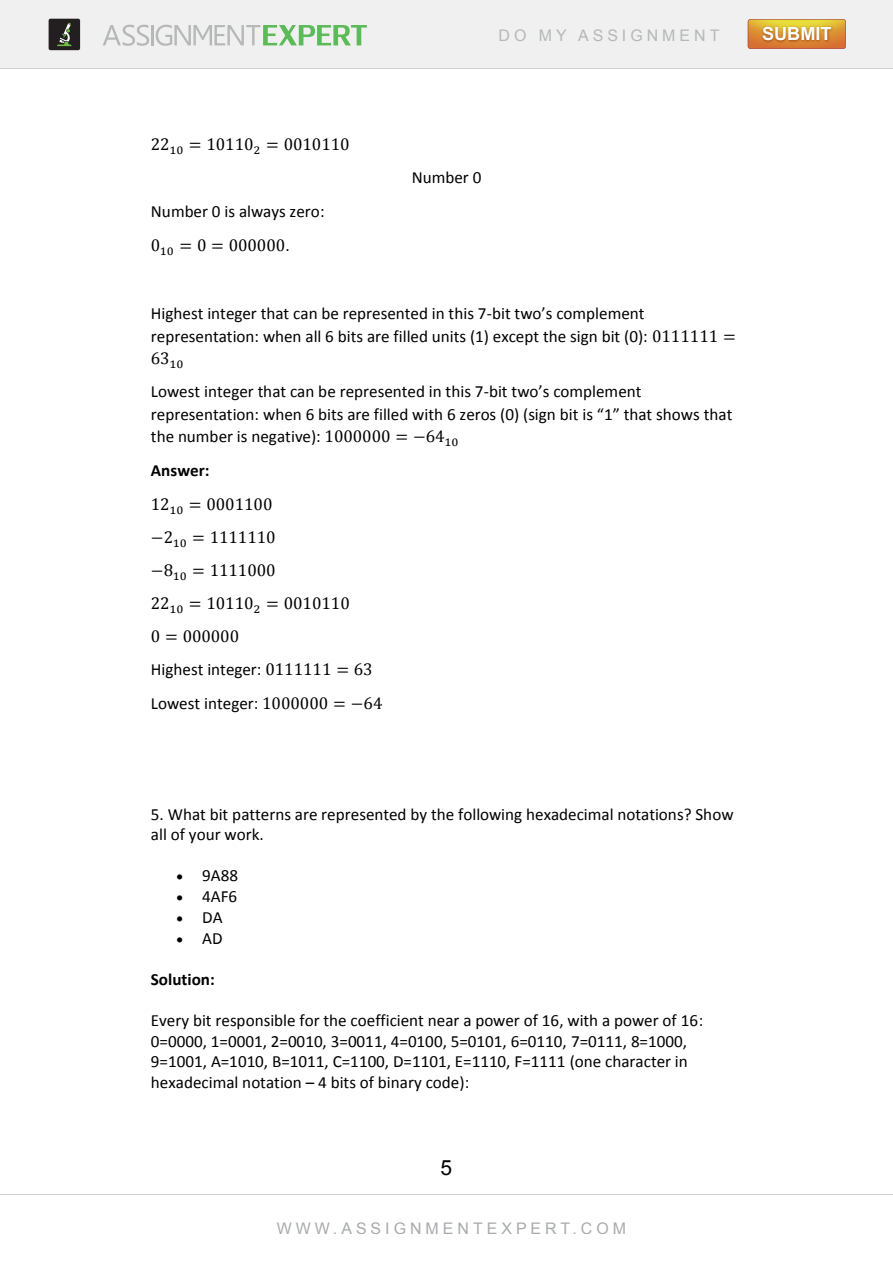
<style>
.page{position:relative;width:893px;height:1263px;background:#fff}
.page>*{position:absolute;margin:0;border:0;box-sizing:border-box;transform-origin:0 0}
.t1{font:21px "Arial";color:#000}
.t2{font:700 18.15px "Arial";color:#fff}
.t3{font:17.1px/20.9px "Calibri";color:#000}
.t4{font:17.1px/33px "Cambria Math";letter-spacing:-.005em;color:#000}
.t5{font:700 17.1px "Calibri";color:#000}
.t6{font:15.9px "Arial";letter-spacing:.25em;color:#a9aaae}
.t7{font:15.9px "Arial";letter-spacing:.25em;color:#b6b8b8}
.s1{font-family:"Calibri"}
.s2{font-family:"Cambria Math"}
</style>
<div class="page">
<div style="left:0;top:0;width:893px;height:69px;background:#eff0ef"></div>
<div style="left:49px;top:19px;width:31px;height:31px;background:#231f20;border-radius:2px"></div>
<svg style="left:57px;top:23px;width:15px;height:23px"></svg>
<svg style="left:748px;top:19px;width:98px;height:30px"></svg>
<img style="left:758px;top:21px;width:78px;height:28px">
<svg style="left:103px;top:25px;width:46px;height:21px"></svg>
<hr style="left:151px;top:25px;width:2px;height:20px;background:#b6b8b8">
<svg style="left:156px;top:25px;width:211px;height:21px"></svg>
<hr style="left:0;top:69px;width:893px;height:1px;background:#d2d4d3">
<hr style="left:0;top:1194px;width:893px;height:1px;background:#d2d4d3">
<p class="t4" style="left:151px;top:128px;width:200px">22<sub>10</sub> = 10110<sub>2</sub> = 0010110</p>
<p class="t3" style="left:151px;top:203px;width:175px">Number 0 is always zero:</p>
<p class="t4" style="left:151px;top:228px;width:140px">0<sub>10</sub> = 0 = 000000<span class="s1">.</span></p>
<p class="t7" style="left:499px;top:27px;width:222px">DO MY ASSIGNMENT</p>
<p class="t2" style="left:762px;top:24px;width:71px">SUBMIT</p>
<p class="t3" style="left:412px;top:169px;width:71px">Number 0</p>
<p class="t3" style="left:151px;top:303px;width:587px;line-height:22.5px">Highest integer that can be represented in this 7-bit two’s complement representation: when all 6 bits are filled units (1) except the sign bit (0): <span class="s2">0111111 =</span></p>
<p class="t4" style="left:151px;top:341px;width:34px">63<sub>10</sub></p>
<p class="t3" style="left:151px;top:381px;width:583px;line-height:22.6px">Lowest integer that can be represented in this 7-bit two’s complement representation: when 6 bits are filled with 6 zeros (0) (sign bit is “1” that shows that the number is negative): <span class="s2">1000000 = −64</span><sub>10</sub></p>
<p class="t5" style="left:151px;top:463px;width:60px">Answer:</p>
<p class="t4" style="left:151px;top:487px;width:200px">12<sub>10</sub> = 0001100<br>−2<sub>10</sub> = 1111110<br>−8<sub>10</sub> = 1111000<br>22<sub>10</sub> = 10110<sub>2</sub> = 0010110<br>0 = 000000</p>
<p class="t3" style="left:151px;top:654px;width:233px;line-height:33.9px">Highest integer: <span class="s2">0111111 = 63<br></span>Lowest integer: <span class="s2">1000000 = −64</span></p>
<p class="t3" style="left:151px;top:805px;width:584px">5. What bit patterns are represented by the following hexadecimal notations? Show all of your work.</p>
<p class="t3" style="left:202px;top:867px;width:37px">9A88<br>4AF6<br>DA<br>AD</p>
<p class="t5" style="left:151px;top:972px;width:65px">Solution:</p>
<p class="t3" style="left:151px;top:1011px;width:554px">Every bit responsible for the coefficient near a power of 16, with a power of 16:<br>0=0000, 1=0001, 2=0010, 3=0011, 4=0100, 5=0101, 6=0110, 7=0111, 8=1000, 9=1001, A=1010, B=1011, C=1100, D=1101, E=1110, F=1111 (one character in hexadecimal notation – 4 bits of binary code):</p>
<p class="t1" style="left:441px;top:1156px;width:13px">5</p>
<p class="t6" style="left:277px;top:1219px;width:351px">WWW.ASSIGNMENTEXPERT.COM</p>
</div>
